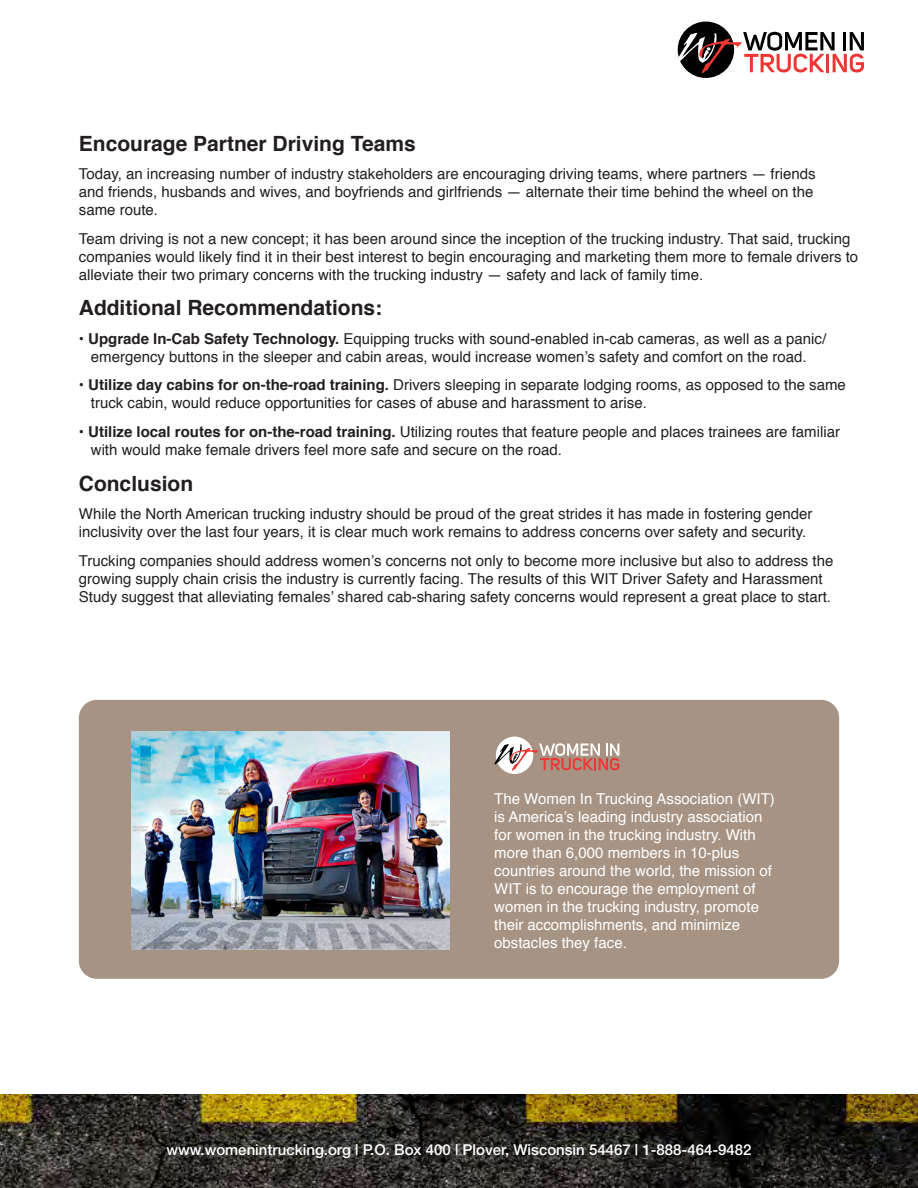
<style>
.page{position:relative;width:918px;height:1188px;background:#fff}
.page>*{position:absolute;margin:0;border:0;box-sizing:border-box;transform-origin:0 0}
.Main_Body{font:700 21px "Helvetica";color:#231f20}
.Main_Body-2{font:15px/18px "Helvetica";color:#231f20}
.Main_Body-3{font:15px/18px "Helvetica";color:#fff}
.t1{font:500 15px "Helvetica Neue";color:#fff}
.s1{font-weight:700}
</style>
<div class="page">
<img style="left:0;top:1094px;width:918px;height:94px">
<div style="left:678px;top:22px;width:56px;height:56px;background:#010101;border-radius:50%"></div>
<svg style="left:677px;top:32px;width:187px;height:41px"></svg>
<div style="left:79px;top:700px;width:760px;height:279px;background:#a79383;border-radius:18px"></div>
<img style="left:132px;top:732px;width:317px;height:217px">
<div style="left:496px;top:737px;width:37px;height:37px;background:#fff;border-radius:50%"></div>
<svg style="left:494px;top:743px;width:125px;height:28px"></svg>
<p class="Main_Body" style="left:79px;top:126px;width:338px">Encourage Partner Driving Teams</p>
<p class="Main_Body-2" style="left:79px;top:165px;width:738px">Today, an increasing number of industry stakeholders are encouraging driving teams, where partners — friends</p>
<p class="Main_Body-2" style="left:79px;top:183px;width:736px">and friends, husbands and wives, and boyfriends and girlfriends — alternate their time behind the wheel on the</p>
<p class="Main_Body-2" style="left:79px;top:201px;width:81px">same route.</p>
<p class="Main_Body-2" style="left:79px;top:230px;width:781px">Team driving is not a new concept; it has been around since the inception of the trucking industry. That said, trucking companies would likely find it in their best interest to begin encouraging and marketing them more to female drivers to alleviate their two primary concerns with the trucking industry — safety and lack of family time.</p>
<p class="Main_Body" style="left:79px;top:291px;width:305px">Additional Recommendations:</p>
<p class="Main_Body-2" style="left:79px;top:330px;width:749px;text-align:center"><span class="s1">• Upgrade In-Cab Safety Technology.</span> Equipping trucks with sound-enabled in-cab cameras, as well as a panic/ emergency buttons in the sleeper and cabin areas, would increase women’s safety and comfort on the road.</p>
<p class="Main_Body-2" style="left:91px;top:377px;width:757px;text-indent:-12px"><span class="s1">• Utilize day cabins for on-the-road training.</span> Drivers sleeping in separate lodging rooms, as opposed to the same truck cabin, would reduce opportunities for cases of abuse and harassment to arise.</p>
<p class="Main_Body-2" style="left:91px;top:423px;width:751px;text-indent:-12px"><span class="s1">• Utilize local routes for on-the-road training.</span> Utilizing routes that feature people and places trainees are familiar with would make female drivers feel more safe and secure on the road.</p>
<p class="Main_Body" style="left:79px;top:466px;width:116px">Conclusion</p>
<p class="Main_Body-2" style="left:79px;top:505px;width:735px">While the North American trucking industry should be proud of the great strides it has made in fostering gender inclusivity over the last four years, it is clear much work remains to address concerns over safety and security.</p>
<p class="Main_Body-2" style="left:79px;top:552px;width:756px">Trucking companies should address women’s concerns not only to become more inclusive but also to address the growing supply chain crisis the industry is currently facing. The results of this WIT Driver Safety and Harassment<br>Study suggest that alleviating females’ shared cab-sharing safety concerns would represent a great place to start.</p>
<p class="Main_Body-3" style="left:494px;top:790px;width:282px">The Women In Trucking Association (WIT) is America’s leading industry association for women in the trucking industry. With more than 6,000 members in 10-plus countries around the world, the mission of WIT is to encourage the employment of women in the trucking industry, promote their accomplishments, and minimize obstacles they face.</p>
<p class="t1" style="left:166px;top:1141px;width:587px">www.womenintrucking.org | P.O. Box 400 | Plover, Wisconsin 54467 | 1-888-464-9482</p>
</div>
